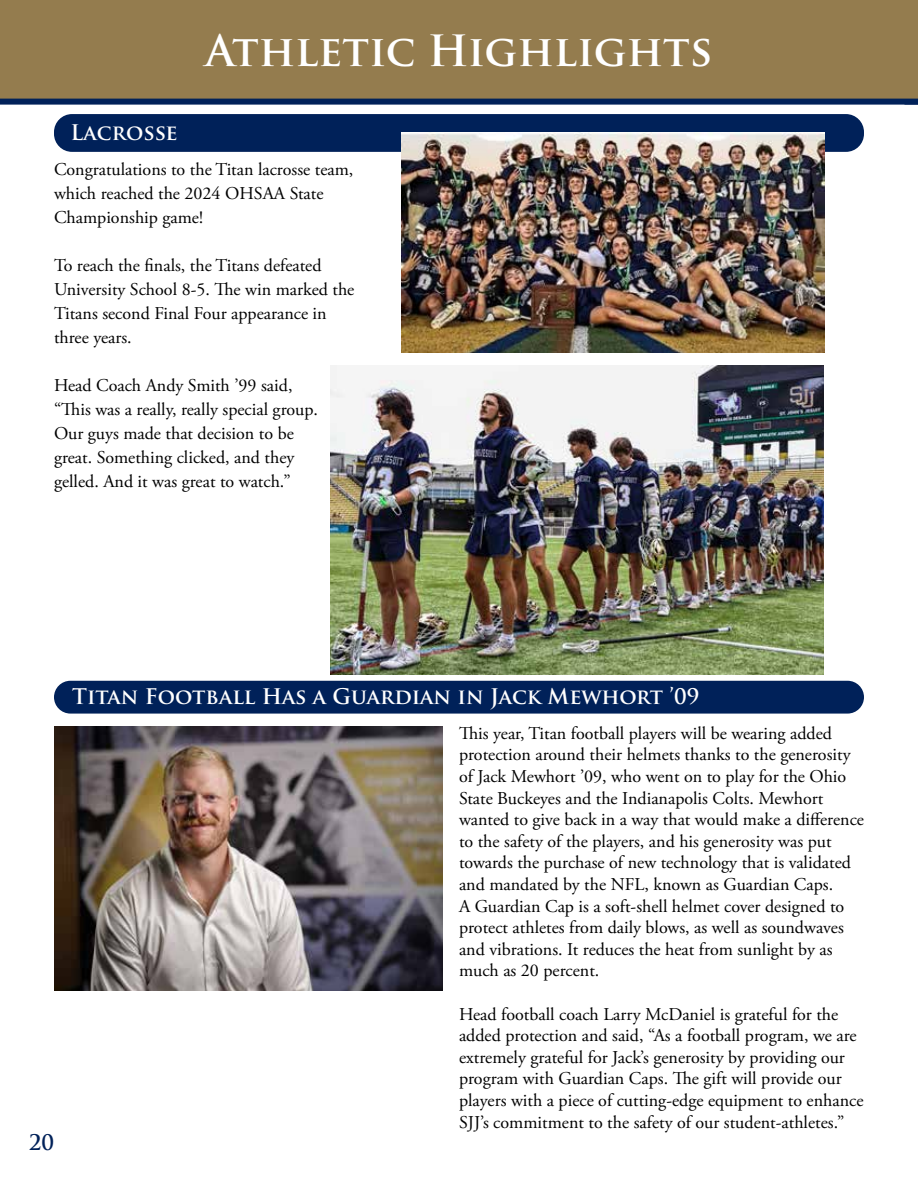
<style>
.page{position:relative;width:918px;height:1188px;background:#fff}
.page>*{position:absolute;margin:0;border:0;box-sizing:border-box;transform-origin:0 0}
.t1{font:700 42px "Trajan Pro";color:#fff}
.t2{font:700 21px "Trajan Pro";color:#fff}
.t3{font:700 21px "Trajan Pro";color:#002159}
.t4{font:18px/21.6px "Adobe Garamond Pro";color:#000}
</style>
<div class="page">
<div style="left:0;top:0;width:918px;height:103px;background:#947c4e"></div>
<div style="left:0;top:99px;width:918px;height:6px;background:#002159"></div>
<div style="left:54px;top:681px;width:810px;height:33px;background:#002159;border-radius:16px"></div>
<img style="left:54px;top:726px;width:389px;height:265px">
<div style="left:54px;top:114px;width:810px;height:38px;background:#002159;border-radius:18px"></div>
<img style="left:330px;top:365px;width:494px;height:309px">
<img style="left:402px;top:133px;width:423px;height:219px">
<p class="t2" style="left:70px;top:119px;width:109px">Lacrosse</p>
<h1 class="t1" style="left:205px;top:25px;width:508px">Athletic Highlights</h1>
<p class="t4" style="left:54px;top:158px;width:301px;line-height:24px">Congratulations to the Titan lacrosse team, which reached the 2024 OHSAA State<br>Championship game!</p>
<p class="t4" style="left:54px;top:254px;width:302px;line-height:24px">To reach the finals, the Titans defeated University School 8-5. The win marked the Titans second Final Four appearance in three years.</p>
<p class="t4" style="left:54px;top:374px;width:265px;line-height:24px">Head Coach Andy Smith ’99 said, “This was a really, really special group.<br>Our guys made that decision to be great. Something clicked, and they gelled. And it was great to watch.”</p>
<p class="t3" style="left:29px;top:1129px;width:27px">20</p>
<p class="t2" style="left:72px;top:684px;width:629px">Titan Football Has a Guardian in Jack Mewhort ’09</p>
<p class="t4" style="left:459px;top:723px;width:406px">This year, Titan football players will be wearing added protection around their helmets thanks to the generosity of Jack Mewhort ’09, who went on to play for the Ohio State Buckeyes and the Indianapolis Colts. Mewhort wanted to give back in a way that would make a difference to the safety of the players, and his generosity was put towards the purchase of new technology that is validated and mandated by the NFL, known as Guardian Caps.<br>A Guardian Cap is a soft-shell helmet cover designed to protect athletes from daily blows, as well as soundwaves and vibrations. It reduces the heat from sunlight by as much as 20 percent.</p>
<p class="t4" style="left:459px;top:1004px;width:406px">Head football coach Larry McDaniel is grateful for the added protection and said, “As a football program, we are extremely grateful for Jack’s generosity by providing our program with Guardian Caps. The gift will provide our players with a piece of cutting-edge equipment to enhance SJJ’s commitment to the safety of our student-athletes.”</p>
</div>
